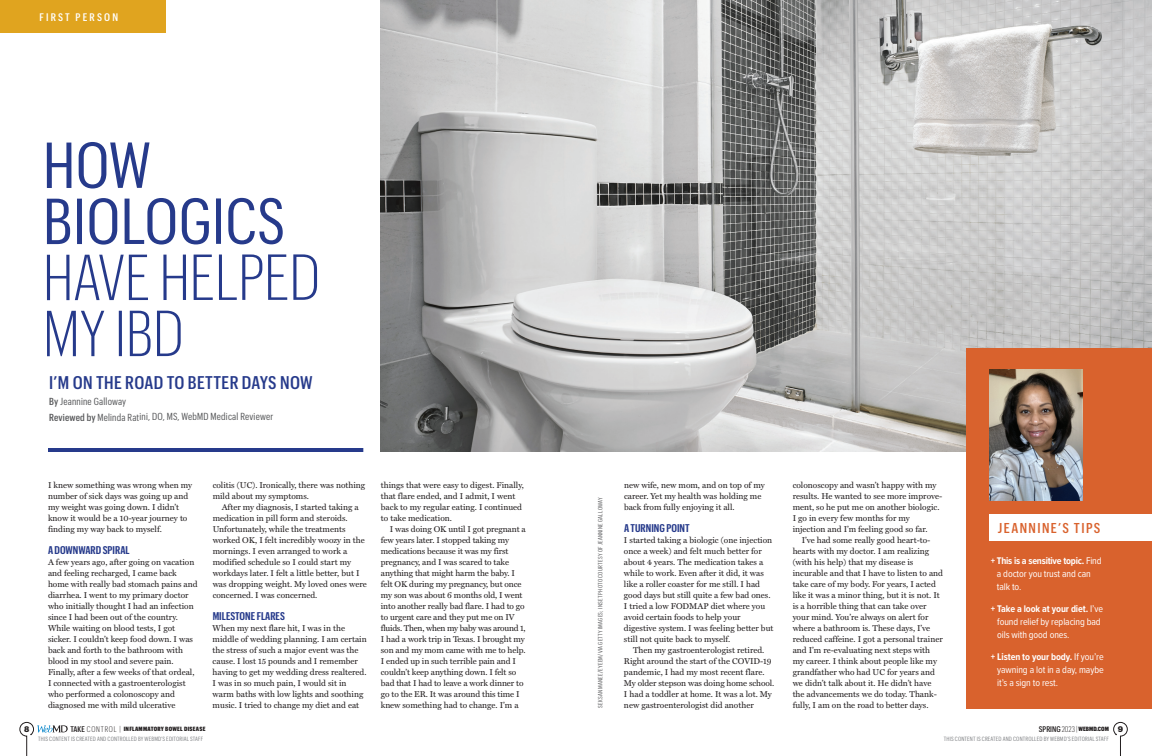
<style>
.page{position:relative;width:1152px;height:756px;background:#fff}
.page>*{position:absolute;margin:0;border:0;box-sizing:border-box;transform-origin:0 0}
.t1{font:300 63.5px/56.1px "Graphik Cond";color:#263a8b}
.t2{font:63.5px/56px "Graphik Cond";color:#263a8b}
.t3{font:500 18px "Graphik Cond";letter-spacing:.02em;color:#263a8b}
.t4{font:500 14px "Graphik Cond";letter-spacing:.1em;color:#d9622d}
.t5{font:600 11px "Graphik X Cond";color:#263a8b;scale:1.05 1}
.t6{font:500 10.8px "Graphik Cond";letter-spacing:.2em;color:#fff}
.t7{font:10px/13px "Proxima Nova Cond";letter-spacing:-.01em;color:#fff}
.t8{font:10px/15.7px "Graphik Cond";letter-spacing:.02em;color:#57585a}
.t9{font:8.5px/11px "Miller Text Roman";color:#231f20}
.t10{font:700 8px "Graphik";color:#231f20}
.t11{font:6px/10px "Graphik Cond";letter-spacing:.02em;color:#808285}
.t12{font:6px "Graphik Cond";letter-spacing:.04em;color:#57585a}
.t13{font:900 6px "Graphik Cond";color:#231f20}
.s1{font-weight:500}
.s2{font-weight:700}
.s3{font-weight:500;font-size:8px;color:#231f20}
.s4{font-weight:300;font-size:8px;color:#231f20}
.s5{font-weight:900;color:#231f20}
.s6{font-weight:500;font-size:8px}
.s7{font-weight:300;font-size:8px}
</style>
<div class="page">
<svg style="left:19px;top:722px;width:49px;height:34px"></svg>
<svg style="left:1113px;top:722px;width:15px;height:34px"></svg>
<img style="left:381px;top:0;width:771px;height:452px">
<div style="left:0;top:0;width:166px;height:33px;background:#e0a41f"></div>
<hr style="left:48px;top:448px;width:315px;height:4px;background:#263a8b">
<div style="left:966px;top:348px;width:186px;height:360px;background:#d9622d"></div>
<div style="left:989px;top:514px;width:163px;height:26px;background:#fff"></div>
<img style="left:989px;top:370px;width:94px;height:131px">
<p class="t6" style="left:39px;top:9px;width:80px">FIRST PERSON</p>
<h1 class="t2" style="left:43px;top:133px;width:244px">HOW<br>BIOLOGICS</h1>
<h1 class="t1" style="left:43px;top:245px;width:278px">HAVE HELPED<br>MY IBD</h1>
<h2 class="t3" style="left:49px;top:370px;width:265px">I’M ON THE ROAD TO BETTER DAYS NOW</h2>
<p class="t8" style="left:49px;top:393px;width:226px"><span class="s1">By</span> Jeannine Galloway<br><span class="s1">Reviewed by</span> Melinda Ratini, DO, MS, WebMD Medical Reviewer</p>
<p class="t9" style="left:48px;top:479px;width:146px">I knew something was wrong when my number of sick days was going up and my weight was going down. I didn’t know it would be a 10-year journey to finding my way back to myself.</p>
<p class="t5" style="left:48px;top:542px;width:79px">A DOWNWARD SPIRAL</p>
<p class="t9" style="left:48px;top:556px;width:151px">A few years ago, after going on vacation and feeling recharged, I came back home with really bad stomach pains and diarrhea. I went to my primary doctor who initially thought I had an infection since I had been out of the country.<br>While waiting on blood tests, I got sicker. I couldn’t keep food down. I was back and forth to the bathroom with blood in my stool and severe pain.<br>Finally, after a few weeks of that ordeal, I connected with a gastroenterologist who performed a colonoscopy and diagnosed me with mild ulcerative</p>
<p class="t9" style="left:213px;top:479px;width:154px">colitis (UC). Ironically, there was nothing mild about my symptoms.</p>
<p class="t9" style="left:213px;top:501px;width:156px;text-indent:9px">After my diagnosis, I started taking a medication in pill form and steroids.<br>Unfortunately, while the treatments worked OK, I felt incredibly woozy in the mornings. I even arranged to work a modified schedule so I could start my workdays later. I felt a little better, but I was dropping weight. My loved ones were concerned. I was concerned.</p>
<p class="t5" style="left:213px;top:608px;width:70px">MILESTONE FLARES</p>
<p class="t9" style="left:213px;top:622px;width:156px">When my next flare hit, I was in the middle of wedding planning. I am certain the stress of such a major event was the cause. I lost 15 pounds and I remember having to get my wedding dress realtered.<br>I was in so much pain, I would sit in warm baths with low lights and soothing music. I tried to change my diet and eat</p>
<p class="t9" style="left:381px;top:479px;width:144px">things that were easy to digest. Finally, that flare ended, and I admit, I went back to my regular eating. I continued to take medication.</p>
<p class="t9" style="left:381px;top:523px;width:146px;text-indent:9px">I was doing OK until I got pregnant a few years later. I stopped taking my medications because it was my first pregnancy, and I was scared to take anything that might harm the baby. I felt OK during my pregnancy, but once my son was about 6 months old, I went into another really bad flare. I had to go to urgent care and they put me on IV fluids. Then, when my baby was around 1, I had a work trip in Texas. I brought my son and my mom came with me to help.<br>I ended up in such terrible pain and I couldn’t keep anything down. I felt so bad that I had to leave a work dinner to go to the ER. It was around this time I knew something had to change. I’m a</p>
<p class="t12" style="left:596px;top:708px;width:212px;rotate:-90deg">SEKSAN MANEE/EYEEM/VIA GETTY IMAGES; INSET PHOTO COURTESY OF JEANNINE GALLOWAY</p>
<p class="t9" style="left:624px;top:479px;width:142px">new wife, new mom, and on top of my career. Yet my health was holding me back from fully enjoying it all.</p>
<p class="t5" style="left:624px;top:520px;width:64px">A TURNING POINT</p>
<p class="t9" style="left:624px;top:534px;width:151px">I started taking a biologic (one injection once a week) and felt much better for about 4 years. The medication takes a while to work. Even after it did, it was like a roller coaster for me still. I had good days but still quite a few bad ones.<br>I tried a low FODMAP diet where you avoid certain foods to help your digestive system. I was feeling better but still not quite back to myself.</p>
<p class="t9" style="left:624px;top:644px;width:152px;text-indent:9px">Then my gastroenterologist retired.<br>Right around the start of the COVID-19 pandemic, I had my most recent flare.<br>My older stepson was doing home school.<br>I had a toddler at home. It was a lot. My new gastroenterologist did another</p>
<p class="t9" style="left:793px;top:479px;width:151px">colonoscopy and wasn’t happy with my results. He wanted to see more improve&shy;ment, so he put me on another biologic.<br>I go in every few months for my injection and I’m feeling good so far.</p>
<p class="t9" style="left:793px;top:534px;width:152px;text-indent:9px">I’ve had some really good heart-to&shy;hearts with my doctor. I am realizing (with his help) that my disease is incurable and that I have to listen to and take care of my body. For years, I acted like it was a minor thing, but it is not. It is a horrible thing that can take over your mind. You’re always on alert for where a bathroom is. These days, I’ve reduced caffeine. I got a personal trainer and I’m re-evaluating next steps with my career. I think about people like my grandfather who had UC for years and we didn’t talk about it. He didn’t have the advancements we do today. Thank-</p>
<p class="t9" style="left:793px;top:699px;width:137px">fully, I am on the road to better days.</p>
<h3 class="t4" style="left:998px;top:518px;width:104px">JEANNINE’S TIPS</h3>
<p class="t7" style="left:997px;top:554px;width:106px;text-indent:-6px"><span class="s2">+ This is a sensitive topic.</span> Find a doctor you trust and can talk to.</p>
<p class="t7" style="left:997px;top:602px;width:107px;text-indent:-7px"><span class="s2">+ Take a look at your diet.</span> I’ve found relief by replacing bad oils with good ones.</p>
<p class="t7" style="left:997px;top:650px;width:108px;text-align:justify;text-indent:-7px"><span class="s2">+ Listen to your body.</span> If you’re yawning a lot in a day, maybe it’s a sign to rest.</p>
<p class="t10" style="left:24px;top:723px;width:7px">8</p>
<p class="t11" style="left:38px;top:723px;width:169px;text-indent:32px"><span class="s3">TAKE</span> <span class="s4">CONTROL |</span> <span class="s5">INFLAMMATORY BOWEL DISEASE<br></span>THIS CONTENT IS CREATED AND CONTROLLED BY WEBMD’S EDITORIAL STAFF</p>
<p class="t10" style="left:1118px;top:723px;width:7px">9</p>
<p class="t13" style="left:1039px;top:725px;width:72px"><span class="s6">SPRING</span> <span class="s7">2023 |</span> WEBMD.COM</p>
<p class="t11" style="left:944px;top:734px;width:166px">THIS CONTENT IS CREATED AND CONTROLLED BY WEBMD’S EDITORIAL STAFF</p>
</div>
